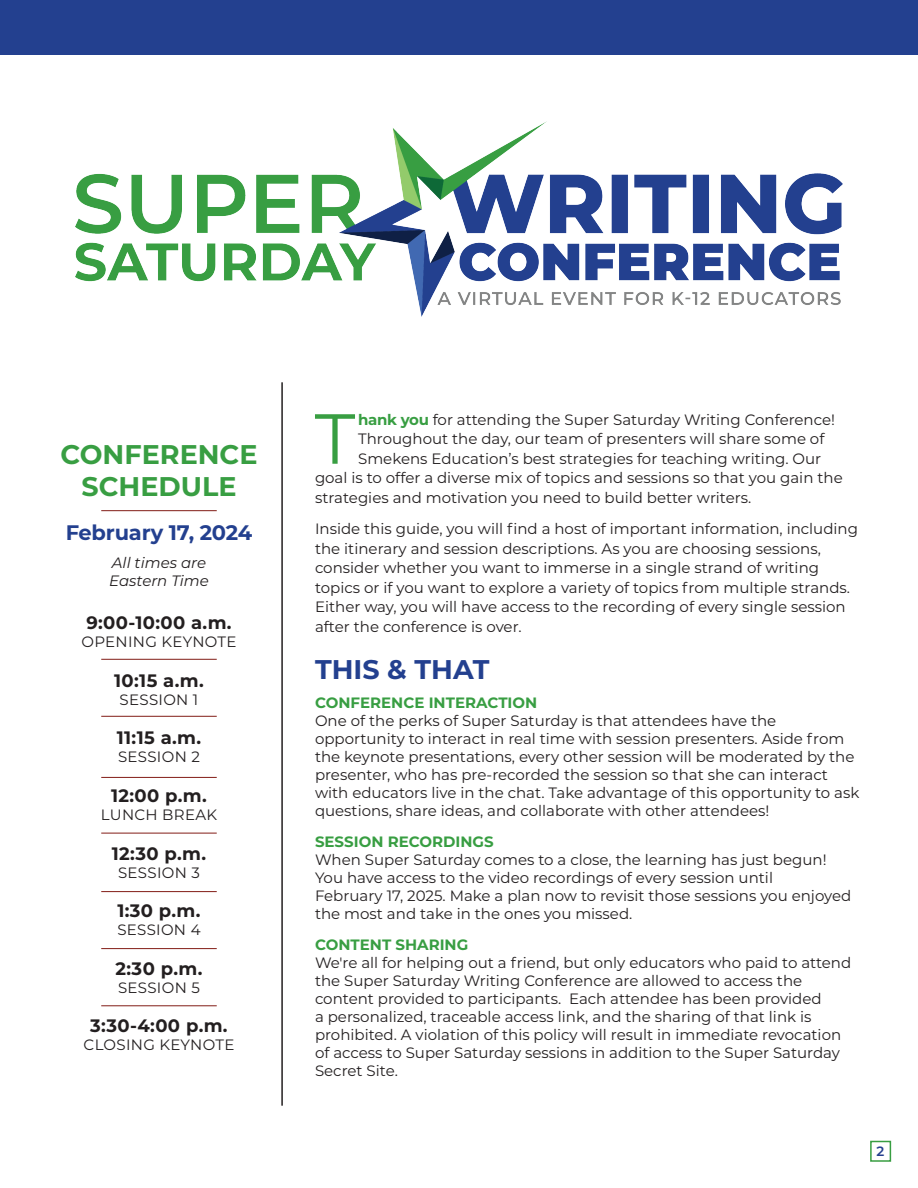
<style>
.page{position:relative;width:918px;height:1188px;background:#fff}
.page>*{position:absolute;margin:0;border:0;box-sizing:border-box;transform-origin:0 0}
.t1{font:70.65px "Montserrat";color:#389e42}
.t2{font:700 27px/32.4px "Montserrat";color:#389e42;text-align:center}
.t3{font:700 27px "Montserrat";color:#23408f}
.t4{font:700 21px "Montserrat";letter-spacing:-.01em;color:#23408f}
.t5{font:700 18px "Montserrat";letter-spacing:.02em;color:#231f20}
.t6{font:15px/18px "Montserrat";color:#231f20}
.t7{font:15px "Montserrat";letter-spacing:.02em;color:#231f20}
.t8{font:700 15px "Montserrat";color:#389e42}
.t9{font:italic 15px "Montserrat";color:#231f20}
.t10{font:600 13.5px "Montserrat";color:#253f8e}
.s1{font-weight:700;color:#389e42}
</style>
<div class="page">
<div style="left:870px;top:1141px;width:21px;height:21px;border:2px solid #389e42"></div>
<hr style="left:281px;top:382px;width:2px;height:724px;background:#231f20">
<div style="left:0;top:0;width:918px;height:54px;background:#23408f"></div>
<img style="left:75px;top:122px;width:768px;height:194px">
<hr style="left:101px;top:777px;width:116px;height:1px;background:#821c16">
<hr style="left:101px;top:948px;width:116px;height:1px;background:#821c16">
<hr style="left:101px;top:833px;width:116px;height:1px;background:#821c16">
<hr style="left:101px;top:1006px;width:116px;height:1px;background:#821c16">
<hr style="left:101px;top:891px;width:116px;height:1px;background:#821c16">
<hr style="left:101px;top:659px;width:116px;height:1px;background:#821c16">
<hr style="left:101px;top:716px;width:116px;height:1px;background:#821c16">
<hr style="left:101px;top:510px;width:116px;height:1px;background:#821c16">
<p class="t2" style="left:60px;top:437px;width:199px">CONFERENCE<br>SCHEDULE</p>
<p class="t4" style="left:66px;top:517px;width:188px">February 17, 2024</p>
<p class="t9" style="left:112px;top:552px;width:96px">All times are</p>
<p class="t9" style="left:109px;top:570px;width:101px">Eastern Time</p>
<p class="t5" style="left:86px;top:610px;width:147px">9:00-10:00 a.m.</p>
<p class="t7" style="left:81px;top:632px;width:157px">OPENING KEYNOTE</p>
<p class="t5" style="left:114px;top:667px;width:91px">10:15 a.m.</p>
<p class="t7" style="left:120px;top:689px;width:80px">SESSION 1</p>
<p class="t5" style="left:117px;top:725px;width:86px">11:15 a.m.</p>
<p class="t7" style="left:118px;top:747px;width:83px">SESSION 2</p>
<p class="t5" style="left:111px;top:783px;width:97px">12:00 p.m.</p>
<p class="t7" style="left:101px;top:804px;width:118px">LUNCH BREAK</p>
<p class="t5" style="left:112px;top:840px;width:96px">12:30 p.m.</p>
<p class="t7" style="left:118px;top:862px;width:83px">SESSION 3</p>
<p class="t5" style="left:117px;top:898px;width:85px">1:30 p.m.</p>
<p class="t7" style="left:117px;top:920px;width:85px">SESSION 4</p>
<p class="t5" style="left:116px;top:955px;width:88px">2:30 p.m.</p>
<p class="t7" style="left:118px;top:977px;width:83px">SESSION 5</p>
<p class="t5" style="left:90px;top:1013px;width:139px">3:30-4:00 p.m.</p>
<p class="t7" style="left:84px;top:1035px;width:152px">CLOSING KEYNOTE</p>
<p class="t1" style="left:315px;top:390px;width:42px">T</p>
<p class="t6" style="left:358px;top:410px;width:478px"><span class="s1">hank you</span> for attending the Super Saturday Writing Conference!</p>
<p class="t6" style="left:358px;top:429px;width:468px">Throughout the day, our team of presenters will share some of</p>
<p class="t6" style="left:358px;top:449px;width:465px">Smekens Education’s best strategies for teaching writing. Our</p>
<p class="t6" style="left:315px;top:468px;width:529px">goal is to offer a diverse mix of topics and sessions so that you gain the</p>
<p class="t6" style="left:315px;top:488px;width:438px">strategies and motivation you need to build better writers.</p>
<p class="t6" style="left:315px;top:519px;width:545px;line-height:19.5px">Inside this guide, you will find a host of important information, including the itinerary and session descriptions. As you are choosing sessions, consider whether you want to immerse in a single strand of writing topics or if you want to explore a variety of topics from multiple strands.<br>Either way, you will have access to the recording of every single session after the conference is over.</p>
<p class="t3" style="left:315px;top:650px;width:176px">THIS &amp; THAT</p>
<p class="t8" style="left:315px;top:692px;width:224px">CONFERENCE INTERACTION</p>
<p class="t6" style="left:315px;top:711px;width:546px">One of the perks of Super Saturday is that attendees have the opportunity to interact in real time with session presenters. Aside from the keynote presentations, every other session will be moderated by the presenter, who has pre-recorded the session so that she can interact with educators live in the chat. Take advantage of this opportunity to ask questions, share ideas, and collaborate with other attendees!</p>
<p class="t8" style="left:315px;top:831px;width:180px">SESSION RECORDINGS</p>
<p class="t6" style="left:315px;top:850px;width:538px">When Super Saturday comes to a close, the learning has just begun!<br>You have access to the video recordings of every session until<br>February 17, 2025. Make a plan now to revisit those sessions you enjoyed the most and take in the ones you missed.</p>
<p class="t8" style="left:315px;top:934px;width:155px">CONTENT SHARING</p>
<p class="t6" style="left:315px;top:953px;width:538px">We're all for helping out a friend, but only educators who paid to attend the Super Saturday Writing Conference are allowed to access the content provided to participants. Each attendee has been provided<br>a personalized, traceable access link, and the sharing of that link is prohibited. A violation of this policy will result in immediate revocation of access to Super Saturday sessions in addition to the Super Saturday Secret Site.</p>
<p class="t10" style="left:877px;top:1142px;width:9px">2</p>
</div>
